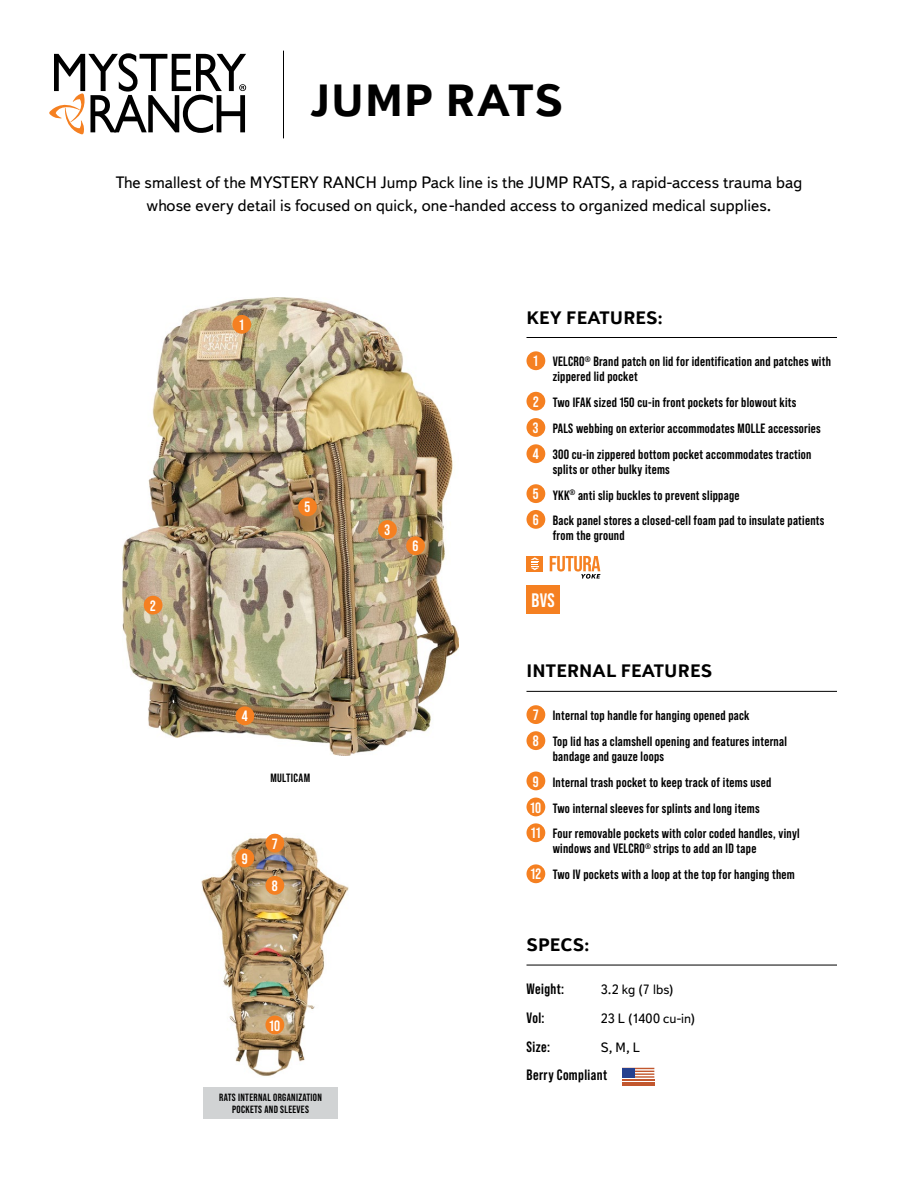
<style>
.page{position:relative;width:918px;height:1188px;background:#fff}
.page>*{position:absolute;margin:0;border:0;box-sizing:border-box;transform-origin:0 0}
.t1{font:700 45px "Textbook New";letter-spacing:.01em;color:#000}
.t2{font:700 19.5px "Bebas Neue Pro";color:#fff}
.t3{font:700 18px "Textbook New";letter-spacing:.01em;color:#000}
.t4{font:16.5px/22.5px "Textbook New";letter-spacing:.005em;color:#000;text-align:center}
.t5{font:700 15px "Bebas Neue Pro";letter-spacing:.025em;color:#000}
.t6{font:700 15px/26.2px "Bebas Neue Pro";letter-spacing:.02em;color:#fff}
.t7{font:700 13.5px/15px "Bebas Neue Pro";letter-spacing:.02em;color:#000}
.t8{font:13.5px "Textbook New";color:#000}
.t9{font:700 12px "Bebas Neue Pro";letter-spacing:.025em;color:#000}
.t10{font:700 10.5px/12.6px "Bebas Neue Pro";letter-spacing:.03em;color:#000;text-align:center}
.s1{font-size:19.5px;color:#f58021}
</style>
<div class="page">
<img style="left:122px;top:297px;width:336px;height:459px">
<img style="left:201px;top:834px;width:148px;height:242px">
<div style="left:406px;top:536px;width:19px;height:19px;background:#f58021;border-radius:50%"></div>
<svg style="left:49px;top:53px;width:197px;height:82px"></svg>
<hr style="left:283px;top:51px;width:1px;height:87px;background:#000">
<hr style="left:526px;top:337px;width:311px;height:1px;background:#000">
<hr style="left:526px;top:965px;width:311px;height:1px;background:#000">
<div style="left:527px;top:351px;width:18px;height:19px;background:#f58021;border-radius:50%"></div>
<div style="left:527px;top:392px;width:18px;height:19px;background:#f58021;border-radius:50%"></div>
<div style="left:527px;top:418px;width:18px;height:19px;background:#f58021;border-radius:50%"></div>
<div style="left:203px;top:1088px;width:135px;height:31px;background:#d1d3d4"></div>
<div style="left:527px;top:444px;width:18px;height:19px;background:#f58021;border-radius:50%"></div>
<div style="left:527px;top:484px;width:18px;height:19px;background:#f58021;border-radius:50%"></div>
<div style="left:527px;top:510px;width:18px;height:19px;background:#f58021;border-radius:50%"></div>
<div style="left:232px;top:315px;width:19px;height:19px;background:#f58021;border-radius:50%"></div>
<div style="left:144px;top:596px;width:19px;height:19px;background:#f58021;border-radius:50%"></div>
<div style="left:378px;top:520px;width:19px;height:19px;background:#f58021;border-radius:50%"></div>
<div style="left:236px;top:706px;width:18px;height:19px;background:#f58021;border-radius:50%"></div>
<div style="left:298px;top:497px;width:19px;height:19px;background:#f58021;border-radius:50%"></div>
<div style="left:265px;top:834px;width:19px;height:19px;background:#f58021;border-radius:50%"></div>
<div style="left:265px;top:876px;width:19px;height:19px;background:#f58021;border-radius:50%"></div>
<div style="left:527px;top:798px;width:18px;height:18px;background:#f58021;border-radius:50%"></div>
<div style="left:527px;top:823px;width:18px;height:19px;background:#f58021;border-radius:50%"></div>
<div style="left:527px;top:864px;width:18px;height:19px;background:#f58021;border-radius:50%"></div>
<div style="left:527px;top:705px;width:18px;height:19px;background:#f58021;border-radius:50%"></div>
<div style="left:527px;top:731px;width:18px;height:19px;background:#f58021;border-radius:50%"></div>
<div style="left:527px;top:772px;width:18px;height:18px;background:#f58021;border-radius:50%"></div>
<hr style="left:526px;top:691px;width:311px;height:1px;background:#000">
<div style="left:265px;top:1016px;width:19px;height:18px;background:#f58021;border-radius:50%"></div>
<div style="left:235px;top:849px;width:19px;height:18px;background:#f58021;border-radius:50%"></div>
<hr style="left:622px;top:1082px;width:32px;height:1px;background:#c2572e">
<svg style="left:635px;top:1068px;width:19px;height:10px"></svg>
<hr style="left:622px;top:1085px;width:32px;height:1px;background:#c2572e">
<hr style="left:622px;top:1079px;width:32px;height:2px;background:#c2572e">
<div style="left:622px;top:1068px;width:13px;height:10px;background:#25408f"></div>
<div style="left:526px;top:585px;width:34px;height:29px;background:#f58021"></div>
<svg style="left:550px;top:556px;width:50px;height:23px"></svg>
<div style="left:526px;top:556px;width:17px;height:15px;background:#f58021"></div>
<svg style="left:531px;top:557px;width:8px;height:13px"></svg>
<h1 class="t1" style="left:311px;top:72px;width:254px">JUMP RATS</h1>
<p class="t4" style="left:116px;top:171px;width:688px">The smallest of the MYSTERY RANCH Jump Pack line is the JUMP RATS, a rapid-access trauma bag whose every detail is focused on quick, one-handed access to organized medical supplies.</p>
<p class="t6" style="left:240px;top:311px;width:6px">1</p>
<p class="t6" style="left:150px;top:592px;width:7px">2</p>
<p class="t6" style="left:305px;top:494px;width:7px">5</p>
<p class="t6" style="left:385px;top:517px;width:7px">3</p>
<p class="t6" style="left:413px;top:533px;width:7px">6</p>
<p class="t6" style="left:242px;top:703px;width:7px">4</p>
<p class="t6" style="left:242px;top:845px;width:7px">9</p>
<p class="t9" style="left:270px;top:770px;width:41px">MULTICAM</p>
<p class="t6" style="left:272px;top:830px;width:7px">7</p>
<p class="t6" style="left:272px;top:872px;width:7px">8</p>
<p class="t6" style="left:269px;top:1012px;width:12px">10</p>
<p class="t10" style="left:219px;top:1091px;width:104px">RATS INTERNAL ORGANIZATION<br>POCKETS AND SLEEVES</p>
<h3 class="t3" style="left:527px;top:306px;width:138px">KEY FEATURES:</h3>
<p class="t6" style="left:534px;top:348px;width:6px">1</p>
<p class="t6" style="left:533px;top:388px;width:7px">2<br>3</p>
<p class="t7" style="left:553px;top:354px;width:280px;text-indent:-20px"><span class="s1">•</span> VELCRO<sup>®</sup> Brand patch on lid for identification and patches with zippered lid pocket</p>
<p class="t7" style="left:532px;top:395px;width:266px"><span class="s1">•</span> Two IFAK sized 150 cu-in front pockets for blowout kits</p>
<p class="t7" style="left:532px;top:421px;width:290px"><span class="s1">•</span> PALS webbing on exterior accommodates MOLLE accessories</p>
<p class="t7" style="left:553px;top:446px;width:260px;text-indent:-20px"><span class="s1">•</span> 300 cu-in zippered bottom pocket accommodates traction splits or other bulky items</p>
<p class="t7" style="left:532px;top:487px;width:209px"><span class="s1">•</span> YKK<sup>®</sup> anti slip buckles to prevent slippage</p>
<p class="t7" style="left:553px;top:513px;width:273px;text-indent:-20px"><span class="s1">•</span> Back panel stores a closed-cell foam pad to insulate patients from the ground</p>
<p class="t6" style="left:533px;top:441px;width:7px">4</p>
<p class="t6" style="left:533px;top:481px;width:7px;line-height:25.7px">5<br>6</p>
<h2 class="t2" style="left:532px;top:589px;width:25px">BVS</h2>
<h3 class="t3" style="left:527px;top:660px;width:187px">INTERNAL FEATURES</h3>
<p class="t6" style="left:533px;top:702px;width:7px">7<br>8</p>
<p class="t6" style="left:533px;top:768px;width:7px">9</p>
<p class="t7" style="left:532px;top:708px;width:219px"><span class="s1">•</span> Internal top handle for hanging opened pack</p>
<p class="t7" style="left:553px;top:734px;width:236px;text-indent:-20px"><span class="s1">•</span> Top lid has a clamshell opening and features internal bandage and gauze loops</p>
<p class="t7" style="left:532px;top:774px;width:240px"><span class="s1">•</span> Internal trash pocket to keep track of items used</p>
<p class="t7" style="left:532px;top:800px;width:229px"><span class="s1">•</span> Two internal sleeves for splints and long items</p>
<p class="t7" style="left:553px;top:826px;width:248px;text-indent:-20px"><span class="s1">•</span> Four removable pockets with color coded handles, vinyl windows and VELCRO<sup>®</sup> strips to add an ID tape</p>
<p class="t7" style="left:532px;top:867px;width:264px"><span class="s1">•</span> Two IV pockets with a loop at the top for hanging them</p>
<p class="t6" style="left:530px;top:794px;width:12px;line-height:25.8px">10<br>11</p>
<p class="t6" style="left:531px;top:861px;width:12px">12</p>
<h3 class="t3" style="left:527px;top:934px;width:64px">SPECS:</h3>
<p class="t5" style="left:526px;top:980px;width:39px">Weight:</p>
<p class="t8" style="left:601px;top:981px;width:74px">3.2 kg (7 lbs)</p>
<p class="t5" style="left:526px;top:1009px;width:20px">Vol:</p>
<p class="t8" style="left:601px;top:1010px;width:96px">23 L (1400 cu-in)</p>
<p class="t5" style="left:526px;top:1038px;width:25px">Size:</p>
<p class="t8" style="left:601px;top:1039px;width:41px">S, M, L</p>
<p class="t5" style="left:526px;top:1067px;width:82px">Berry Compliant</p>
</div>
